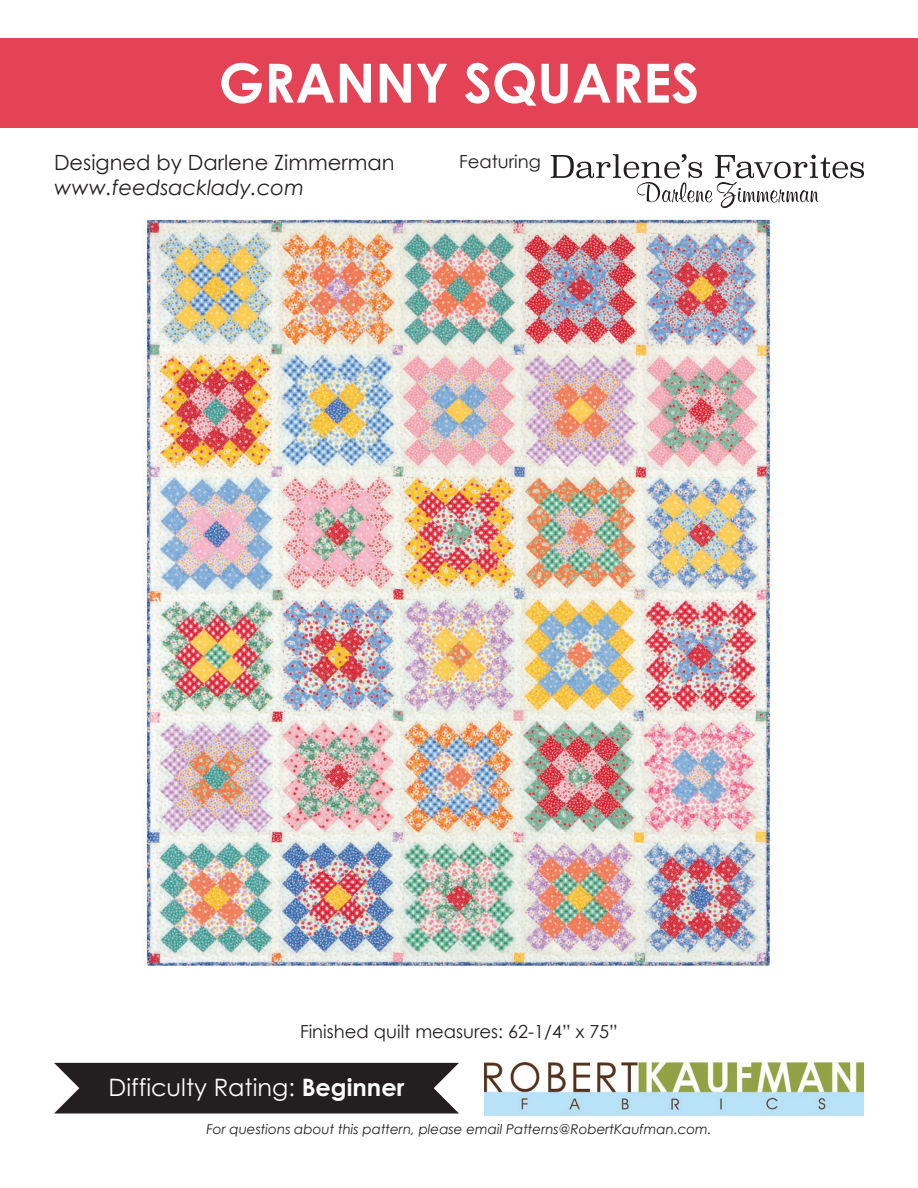
<style>
.page{position:relative;width:918px;height:1188px;background:#fff}
.page>*{position:absolute;margin:0;border:0;box-sizing:border-box;transform-origin:0 0}
.t1{font:700 67.5px "Century Gothic";color:#fff}
.t2{font:700 54px "Century Gothic";color:#fff}
.t3{font:24px "Century Gothic";color:#fff}
.t4{font:21px "Century Gothic";color:#231f20}
.t5{font:italic 21px "Century Gothic";color:#231f20}
.t6{font:18px "Century Gothic";color:#231f20}
.t7{font:italic 13.5px "Century Gothic";color:#231f20}
.s1{font-weight:700}
</style>
<div class="page">
<div style="left:54px;top:1063px;width:405px;height:50px;background:#231f20"></div>
<div style="left:0;top:38px;width:918px;height:90px;background:#e44355"></div>
<img style="left:484px;top:1063px;width:379px;height:52px">
<svg style="left:551px;top:154px;width:313px;height:54px"></svg>
<img style="left:142px;top:217px;width:629px;height:750px">
<p class="t1" style="left:290px;top:27px;width:334px">Just Kisses</p>
<p class="t2" style="left:219px;top:42px;width:482px">GRANNY SQUARES</p>
<p class="t4" style="left:54px;top:148px;width:342px">Designed by Darlene Zimmerman</p>
<p class="t5" style="left:54px;top:173px;width:252px">www.feedsacklady.com</p>
<p class="t6" style="left:459px;top:148px;width:83px">Featuring</p>
<p class="t6" style="left:300px;top:1019px;width:319px">Finished quilt measures: 62-1/4” x 75”</p>
<p class="t3" style="left:109px;top:1070px;width:297px">Difficulty Rating: <span class="s1">Beginner</span></p>
<p class="t7" style="left:206px;top:1120px;width:507px">For questions about this pattern, please email Patterns@RobertKaufman.com.</p>
</div>
